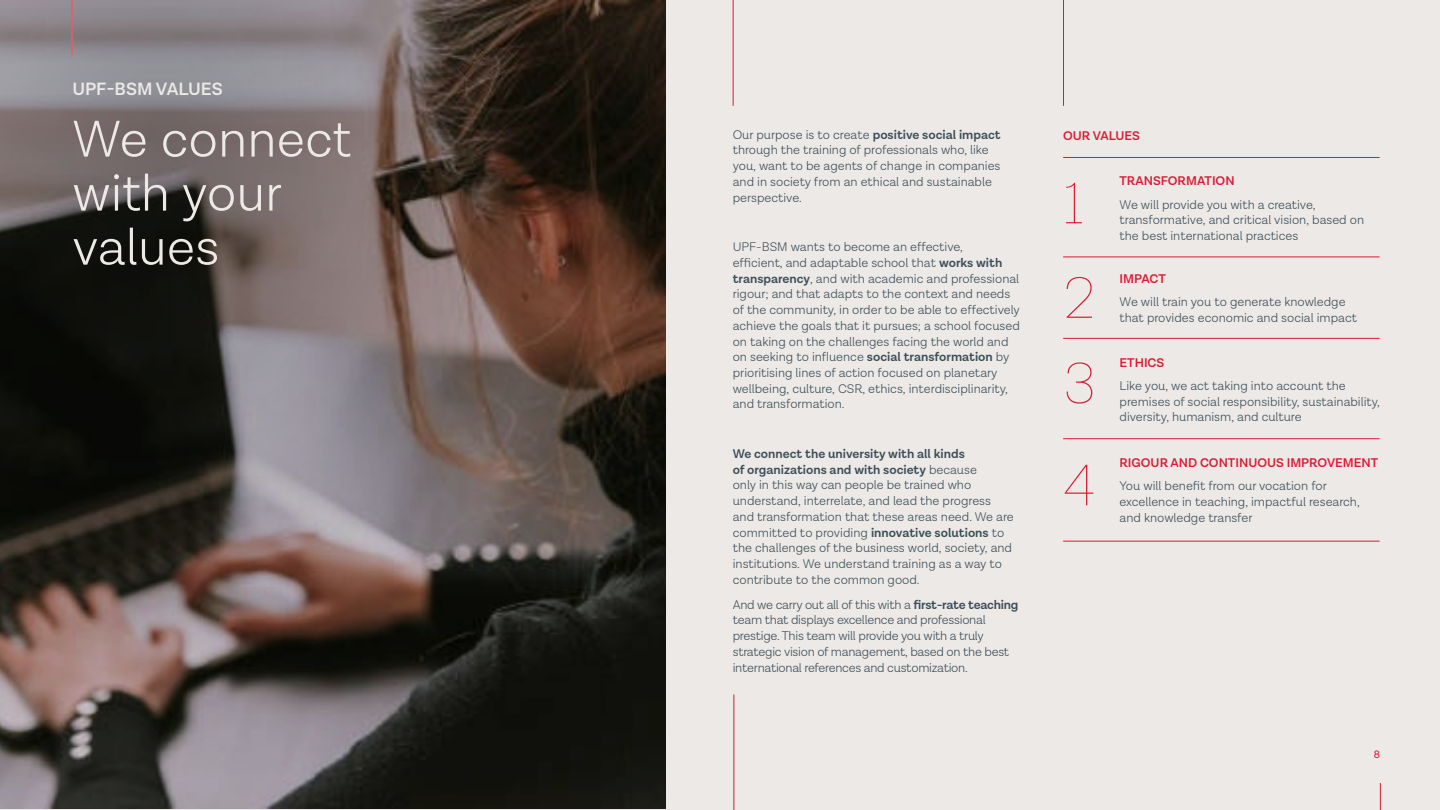
<style>
.page{position:relative;width:1440px;height:810px;background:#ece9e7}
.page>*{position:absolute;margin:0;border:0;box-sizing:border-box;transform-origin:0 0}
.t1{font:100 60px/94.5px "Lota Grotesque Alt 1";color:#da1a32}
.t2{font:300 52.5px/54px "Lota Grotesque";color:#ece9e7}
.t3{font:600 18px "Lota Grotesque Alt 1";color:#ece9e7}
.t4{font:300 12.75px/15.8px "Lota Grotesque Alt 1";color:#3b4d56}
.t5{font:300 12.75px/15.8px "Lota Grotesque Alt 1";letter-spacing:-.02em;color:#3b4d56}
.t6{font:600 12.75px "Lota Grotesque Alt 1";color:#da1a32}
.t7{font:10.88px "Lota Grotesque";color:#da1a32}
.s1{font-weight:600}
</style>
<div class="page">
<svg style="left:0;top:725px;width:666px;height:84px;background:#413f3e"></svg>
<svg style="left:0;top:0;width:666px;height:725px;background:#554a46"></svg>
<hr style="left:733px;top:0;width:1px;height:106px;background:#da1a32">
<hr style="left:1063px;top:0;width:1px;height:106px;background:#da1a32">
<hr style="left:734px;top:694px;width:1px;height:116px;background:#da1a32">
<hr style="left:1063px;top:257px;width:317px;height:1px;background:#da1a32">
<hr style="left:1063px;top:338px;width:317px;height:1px;background:#da1a32">
<hr style="left:1063px;top:438px;width:317px;height:1px;background:#da1a32">
<hr style="left:1063px;top:157px;width:317px;height:1px;background:#da1a32">
<hr style="left:1063px;top:541px;width:317px;height:1px;background:#da1a32">
<hr style="left:72px;top:0;width:1px;height:56px;background:#da1a32">
<svg style="left:1380px;top:783px;width:1px;height:27px"></svg>
<h3 class="t3" style="left:72px;top:79px;width:152px">UPF-BSM VALUES</h3>
<h2 class="t2" style="left:72px;top:113px;width:280px">We connect with your values</h2>
<p class="t4" style="left:733px;top:127px;width:269px">Our purpose is to create <span class="s1">positive social impact </span>through the training of professionals who, like you, want to be agents of change in companies and in society from an ethical and sustainable perspective.</p>
<p class="t4" style="left:733px;top:239px;width:289px">UPF-BSM wants to become an effective,<br>efficient, and adaptable school that <span class="s1">works with transparency</span>, and with academic and professional rigour; and that adapts to the context and needs of the community, in order to be able to effectively achieve the goals that it pursues; a school focused on taking on the challenges facing the world and on seeking to influence <span class="s1">social transformation</span> by prioritising lines of action focused on planetary wellbeing, culture, CSR, ethics, interdisciplinarity, and transformation.</p>
<p class="t4" style="left:733px;top:446px;width:283px"><span class="s1">We connect the university with all kinds<br>of organizations and with society</span> because<br>only in this way can people be trained who understand, interrelate, and lead the progress and transformation that these areas need. We are committed to providing <span class="s1">innovative solutions</span> to the challenges of the business world, society, and institutions. We understand training as a way to contribute to the common good.</p>
<p class="t5" style="left:733px;top:597px;width:287px">And we carry out all of this with a <span class="s1">first-rate teaching </span>team that displays excellence and professional prestige. This team will provide you with a truly strategic vision of management, based on the best international references and customization.</p>
<p class="t6" style="left:1063px;top:128px;width:78px">OUR VALUES</p>
<h1 class="t1" style="left:1063px;top:157px;width:34px">1<br>2</h1>
<h1 class="t1" style="left:1063px;top:333px;width:35px;line-height:102px">3<br>4</h1>
<p class="t6" style="left:1120px;top:174px;width:117px">TRANSFORMATION</p>
<p class="t4" style="left:1120px;top:197px;width:246px">We will provide you with a creative, transformative, and critical vision, based on the best international practices</p>
<p class="t6" style="left:1120px;top:271px;width:48px">IMPACT</p>
<p class="t4" style="left:1120px;top:294px;width:239px">We will train you to generate knowledge that provides economic and social impact</p>
<p class="t6" style="left:1120px;top:355px;width:46px">ETHICS</p>
<p class="t4" style="left:1120px;top:378px;width:262px">Like you, we act taking into account the premises of social responsibility, sustainability, diversity, humanism, and culture</p>
<p class="t6" style="left:1120px;top:455px;width:260px">RIGOUR AND CONTINUOUS IMPROVEMENT</p>
<p class="t4" style="left:1120px;top:478px;width:242px">You will benefit from our vocation for excellence in teaching, impactful research, and knowledge transfer</p>
<p class="t7" style="left:1374px;top:748px;width:8px">8</p>
</div>
